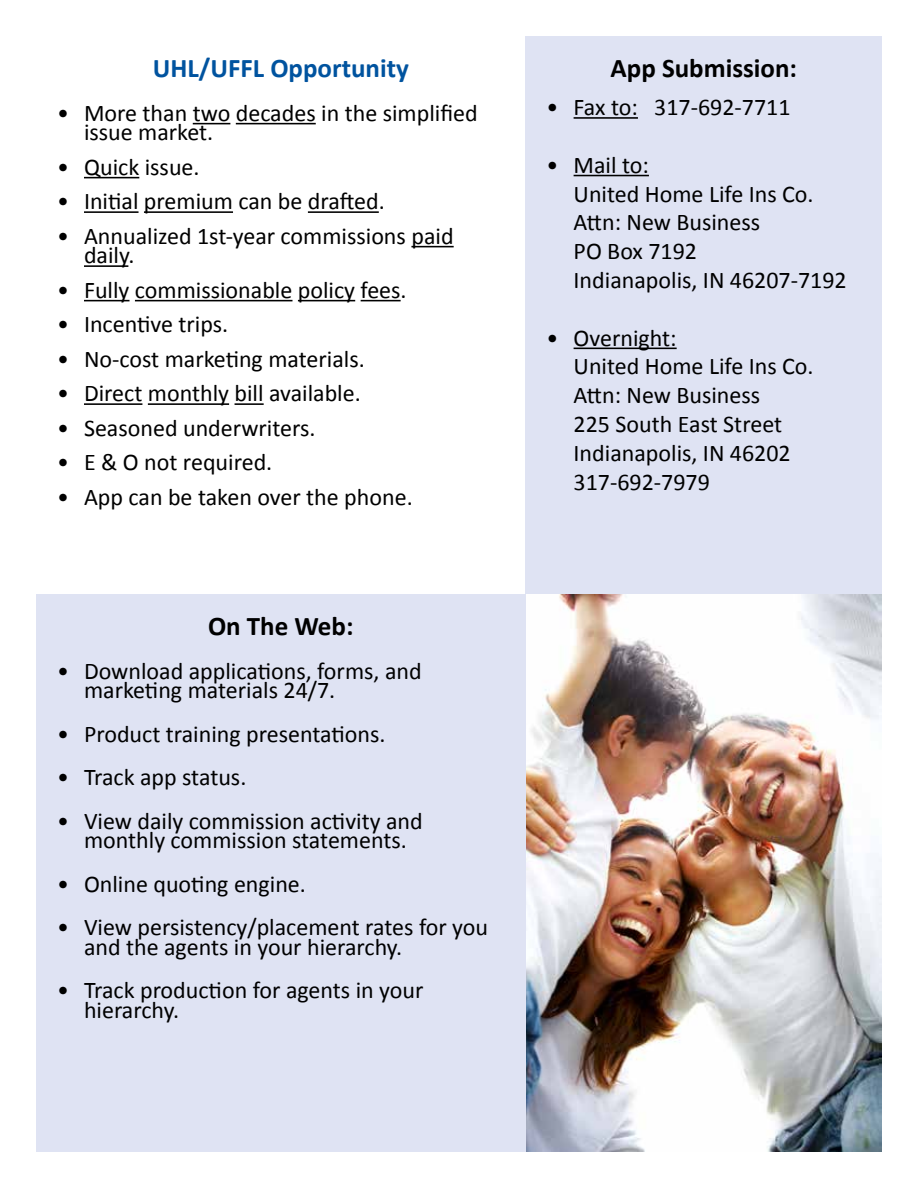
<style>
.page{position:relative;width:918px;height:1188px;background:#fff}
.page>*{position:absolute;margin:0;border:0;box-sizing:border-box;transform-origin:0 0}
.t1{font:700 27px "Calibri";color:#000}
.t2{font:700 27px "Calibri";color:#00539f}
.t3{font:24px/28.8px "Calibri";color:#000}
</style>
<div class="page">
<img style="left:526px;top:594px;width:356px;height:558px">
<div style="left:526px;top:36px;width:356px;height:558px;background:#dfe3f3"></div>
<hr style="left:574px;top:117px;width:64px;height:2px;background:#000">
<hr style="left:574px;top:175px;width:75px;height:1px;background:#000">
<hr style="left:574px;top:348px;width:103px;height:1px;background:#000">
<hr style="left:193px;top:123px;width:37px;height:1px;background:#000">
<hr style="left:236px;top:123px;width:80px;height:1px;background:#000">
<hr style="left:84px;top:177px;width:55px;height:1px;background:#000">
<hr style="left:84px;top:211px;width:55px;height:2px;background:#000">
<hr style="left:144px;top:211px;width:89px;height:2px;background:#000">
<hr style="left:308px;top:211px;width:71px;height:2px;background:#000">
<hr style="left:411px;top:246px;width:43px;height:1px;background:#000">
<hr style="left:84px;top:265px;width:44px;height:2px;background:#000">
<hr style="left:84px;top:300px;width:46px;height:1px;background:#000">
<hr style="left:135px;top:300px;width:157px;height:1px;background:#000">
<hr style="left:298px;top:300px;width:57px;height:1px;background:#000">
<hr style="left:361px;top:300px;width:40px;height:1px;background:#000">
<hr style="left:84px;top:403px;width:58px;height:2px;background:#000">
<hr style="left:148px;top:403px;width:81px;height:2px;background:#000">
<hr style="left:235px;top:403px;width:29px;height:2px;background:#000">
<div style="left:36px;top:594px;width:490px;height:558px;background:#dfe3f3"></div>
<p class="t2" style="left:153px;top:51px;width:258px">UHL/UFFL Opportunity</p>
<p class="t3" style="left:84px;top:103px;width:395px;line-height:19.5px;text-indent:-27px">• More than two decades in the simplified issue market.</p>
<p class="t3" style="left:57px;top:153px;width:144px">• Quick issue.</p>
<p class="t3" style="left:57px;top:187px;width:329px">• Initial premium can be drafted.</p>
<p class="t3" style="left:84px;top:226px;width:371px;line-height:19.5px;text-indent:-27px">• Annualized 1st-year commissions paid daily.</p>
<p class="t3" style="left:57px;top:276px;width:351px">• Fully commissionable policy fees.</p>
<p class="t3" style="left:57px;top:310px;width:173px">• Incentive trips.</p>
<p class="t3" style="left:57px;top:345px;width:309px">• No-cost marketing materials.</p>
<p class="t3" style="left:57px;top:379px;width:305px">• Direct monthly bill available.</p>
<p class="t3" style="left:57px;top:414px;width:260px">• Seasoned underwriters.</p>
<p class="t3" style="left:57px;top:448px;width:217px">• E &amp; O not required.</p>
<p class="t3" style="left:57px;top:482px;width:357px">• App can be taken over the phone.</p>
<p class="t1" style="left:208px;top:609px;width:147px">On The Web:</p>
<p class="t3" style="left:84px;top:661px;width:339px;line-height:19.5px;text-indent:-27px">• Download applications, forms, and marketing materials 24/7.</p>
<p class="t3" style="left:57px;top:719px;width:330px">• Product training presentations.</p>
<p class="t3" style="left:57px;top:763px;width:191px">• Track app status.</p>
<p class="t3" style="left:57px;top:811px;width:367px;line-height:19.5px;text-align:center">• View daily commission activity and monthly commission statements.</p>
<p class="t3" style="left:57px;top:869px;width:250px">• Online quoting engine.</p>
<p class="t3" style="left:84px;top:918px;width:406px;line-height:19.5px;text-indent:-27px">• View persistency/placement rates for you and the agents in your hierarchy.</p>
<p class="t3" style="left:84px;top:981px;width:341px;line-height:19.5px;text-indent:-27px">• Track production for agents in your hierarchy.</p>
<p class="t1" style="left:611px;top:51px;width:188px">App Submission:</p>
<p class="t3" style="left:547px;top:93px;width:246px">• Fax to: 317-692-7711</p>
<p class="t3" style="left:574px;top:151px;width:275px;text-indent:-27px">• Mail to:<br>United Home Life Ins Co.<br>Attn: New Business<br>PO Box 7192<br>Indianapolis, IN 46207-7192</p>
<p class="t3" style="left:574px;top:323px;width:242px;text-indent:-27px">• Overnight:<br>United Home Life Ins Co.<br>Attn: New Business<br>225 South East Street<br>Indianapolis, IN 46202<br>317-692-7979</p>
</div>
